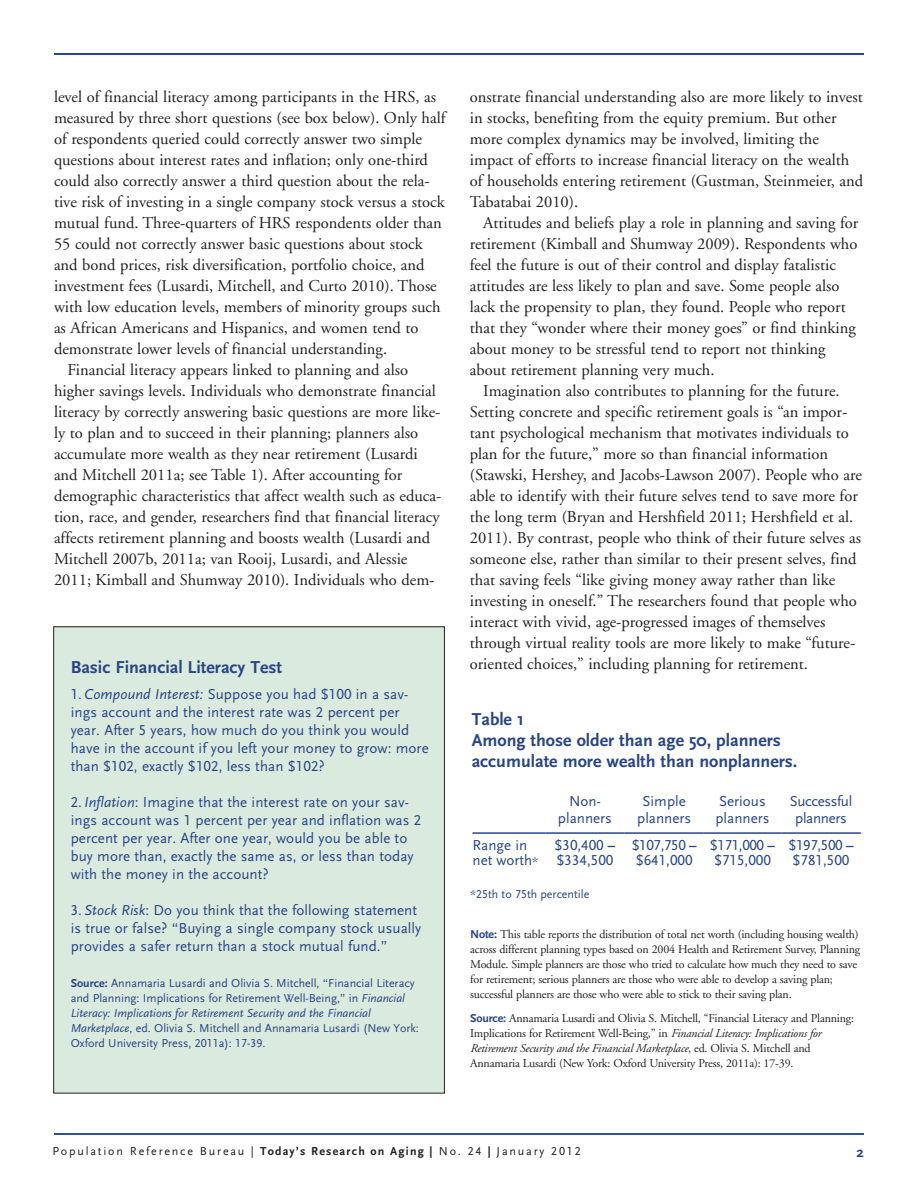
<style>
.page{position:relative;width:918px;height:1188px;background:#fff}
.page>*{position:absolute;margin:0;border:0;box-sizing:border-box;transform-origin:0 0}
.BH{font:700 18px/21px "Scala Sans";color:#284587}
.TX{font:16.5px/21px "Adobe Garamond";color:#231f20}
.SR{font:15px/18px "Scala Sans LF";letter-spacing:.005em;color:#284587}
.T2{font:15px/16.5px "Scala Sans LF";color:#284587;text-align:center}
.T2-2{font:15px/16.5px "Scala Sans LF";letter-spacing:-.025em;color:#284587;text-align:center}
.BT{font:15px/15px "Scala Sans LF";color:#284587}
.t1{font:700 15px "Scala Sans";color:#284587}
.SR-2{font:12px/15px "Adobe Garamond";letter-spacing:-.015em;color:#231f20}
.SR-3{font:12px/15px "Scala Sans LF";color:#284587}
.t2{font:12px "Scala Sans LF";letter-spacing:.15em;color:#231f20}
.BT-2{font:12px "Scala Sans LF";color:#284587}
.s1{font-style:italic}
.s2{font-weight:700}
.s3{font-size:12px}
.s4{font-family:"Scala Sans";font-weight:700}
.s5{font-family:"Scala Sans";font-weight:700;color:#284587}
</style>
<div class="page">
<hr style="left:54px;top:53px;width:810px;height:2px;background:#284587">
<hr style="left:54px;top:1133px;width:810px;height:2px;background:#284587">
<div style="left:54px;top:627px;width:390px;height:466px;background:#dbeade"></div>
<hr style="left:472px;top:832px;width:73px;height:2px;background:#284587">
<hr style="left:545px;top:832px;width:80px;height:2px;background:#284587">
<hr style="left:625px;top:832px;width:79px;height:2px;background:#284587">
<hr style="left:704px;top:832px;width:77px;height:2px;background:#284587">
<hr style="left:781px;top:832px;width:80px;height:2px;background:#284587">
<p class="TX" style="left:54px;top:87px;width:393px">level of financial literacy among participants in the HRS, as measured by three short questions (see box below). Only half of respondents queried could correctly answer two simple questions about interest rates and inflation; only one-third could also correctly answer a third question about the rela&shy;tive risk of investing in a single company stock versus a stock mutual fund. Three-quarters of HRS respondents older than 55 could not correctly answer basic questions about stock and bond prices, risk diversification, portfolio choice, and investment fees (Lusardi, Mitchell, and Curto 2010). Those with low education levels, members of minority groups such as African Americans and Hispanics, and women tend to demonstrate lower levels of financial understanding.</p>
<p class="TX" style="left:54px;top:360px;width:389px;text-indent:14px">Financial literacy appears linked to planning and also higher savings levels. Individuals who demonstrate financial literacy by correctly answering basic questions are more like&shy;ly to plan and to succeed in their planning; planners also accumulate more wealth as they near retirement (Lusardi and Mitchell 2011a; see Table 1). After accounting for demographic characteristics that affect wealth such as educa&shy;tion, race, and gender, researchers find that financial literacy affects retirement planning and boosts wealth (Lusardi and Mitchell 2007b, 2011a; van Rooij, Lusardi, and Alessie 2011; Kimball and Shumway 2010). Individuals who dem-</p>
<p class="TX" style="left:470px;top:87px;width:395px">onstrate financial understanding also are more likely to invest in stocks, benefiting from the equity premium. But other more complex dynamics may be involved, limiting the impact of efforts to increase financial literacy on the wealth of households entering retirement (Gustman, Steinmeier, and Tabatabai 2010).</p>
<p class="TX" style="left:470px;top:213px;width:390px;text-indent:14px">Attitudes and beliefs play a role in planning and saving for retirement (Kimball and Shumway 2009). Respondents who feel the future is out of their control and display fatalistic attitudes are less likely to plan and save. Some people also lack the propensity to plan, they found. People who report that they “wonder where their money goes” or find thinking about money to be stressful tend to report not thinking about retirement planning very much.</p>
<p class="TX" style="left:470px;top:381px;width:394px;text-indent:14px">Imagination also contributes to planning for the future.<br>Setting concrete and specific retirement goals is “an impor&shy;tant psychological mechanism that motivates individuals to plan for the future,” more so than financial information (Stawski, Hershey, and Jacobs-Lawson 2007). People who are able to identify with their future selves tend to save more for the long term (Bryan and Hershfield 2011; Hershfield et al.<br>2011). By contrast, people who think of their future selves as someone else, rather than similar to their present selves, find that saving feels “like giving money away rather than like investing in oneself.” The researchers found that people who interact with vivid, age-progressed images of themselves through virtual reality tools are more likely to make “future-</p>
<p class="BH" style="left:71px;top:657px;width:213px">Basic Financial Literacy Test</p>
<p class="TX" style="left:470px;top:654px;width:340px">oriented choices,” including planning for retirement.</p>
<p class="SR" style="left:71px;top:686px;width:360px">1.<span class="s1">Compound Interest:</span> Suppose you had $100 in a sav&shy;ings account and the interest rate was 2 percent per year. After 5 years, how much do you think you would have in the account if you left your money to grow: more than $102, exactly $102, less than $102?</p>
<p class="SR" style="left:71px;top:794px;width:352px">2.<span class="s1">Inflation</span>: Imagine that the interest rate on your sav&shy;ings account was 1 percent per year and inflation was 2 percent per year. After one year, would you be able to buy more than, exactly the same as, or less than today with the money in the account?</p>
<p class="SR" style="left:71px;top:902px;width:352px">3. <span class="s1">Stock Risk</span>: Do you think that the following statement is true or false? “Buying a single company stock usually provides a safer return than a stock mutual fund.”</p>
<p class="SR-3" style="left:71px;top:976px;width:350px"><span class="s2">Source:</span> Annamaria Lusardi and Olivia S. Mitchell, “Financial Literacy and Planning: Implications for Retirement Well-Being,” in <span class="s1">Financial Literacy: Implications for Retirement Security and the Financial Marketplace</span>, ed. Olivia S. Mitchell and Annamaria Lusardi (New York:<br>Oxford University Press, 2011a): 17-39.</p>
<p class="BH" style="left:472px;top:709px;width:327px">Table 1<br>Among those older than age 50, planners accumulate more wealth than nonplanners.</p>
<p class="T2" style="left:558px;top:793px;width:56px">Non&shy;planners</p>
<p class="T2" style="left:637px;top:793px;width:56px">Simple planners</p>
<p class="T2" style="left:715px;top:793px;width:56px;text-align:left">Serious planners</p>
<p class="T2-2" style="left:790px;top:793px;width:64px">Successful planners</p>
<p class="BT" style="left:472px;top:838px;width:67px">Range in net worth<span class="s3">*</span></p>
<p class="T2" style="left:555px;top:837px;width:62px">$30,400 <span class="s4">–</span></p>
<p class="T2" style="left:632px;top:837px;width:67px">$107,750 <span class="s4">–</span></p>
<p class="T2" style="left:710px;top:837px;width:67px">$171,000 <span class="s4">–</span></p>
<p class="T2" style="left:788px;top:837px;width:67px">$197,500 <span class="s4">–</span></p>
<p class="T2" style="left:557px;top:853px;width:58px">$334,500</p>
<p class="T2" style="left:636px;top:853px;width:58px">$641,000</p>
<p class="T2" style="left:714px;top:853px;width:58px">$715,000</p>
<p class="T2" style="left:793px;top:853px;width:58px">$781,500</p>
<p class="BT-2" style="left:470px;top:888px;width:121px">*25th to 75th percentile</p>
<p class="SR-2" style="left:470px;top:927px;width:392px"><span class="s5">Note:</span> This table reports the distribution of total net worth (including housing wealth) across different planning types based on 2004 Health and Retirement Survey, Planning Module. Simple planners are those who tried to calculate how much they need to save for retirement; serious planners are those who were able to develop a saving plan; successful planners are those who were able to stick to their saving plan.</p>
<p class="SR-2" style="left:470px;top:1011px;width:385px"><span class="s5">Source:</span> Annamaria Lusardi and Olivia S. Mitchell, “Financial Literacy and Planning:<br>Implications for Retirement Well-Being,” in <span class="s1">Financial Literacy: Implications for Retirement Security and the Financial Marketplace</span>, ed. Olivia S. Mitchell and Annamaria Lusardi (New York: Oxford University Press, 2011a): 17-39.</p>
<p class="t2" style="left:52px;top:1145px;width:530px">Population Reference Bureau | <span class="s4">Today’s Research on Aging |</span> No. 24 <span class="s4">|</span> January 2012</p>
<p class="t1" style="left:857px;top:1144px;width:9px">2</p>
</div>
